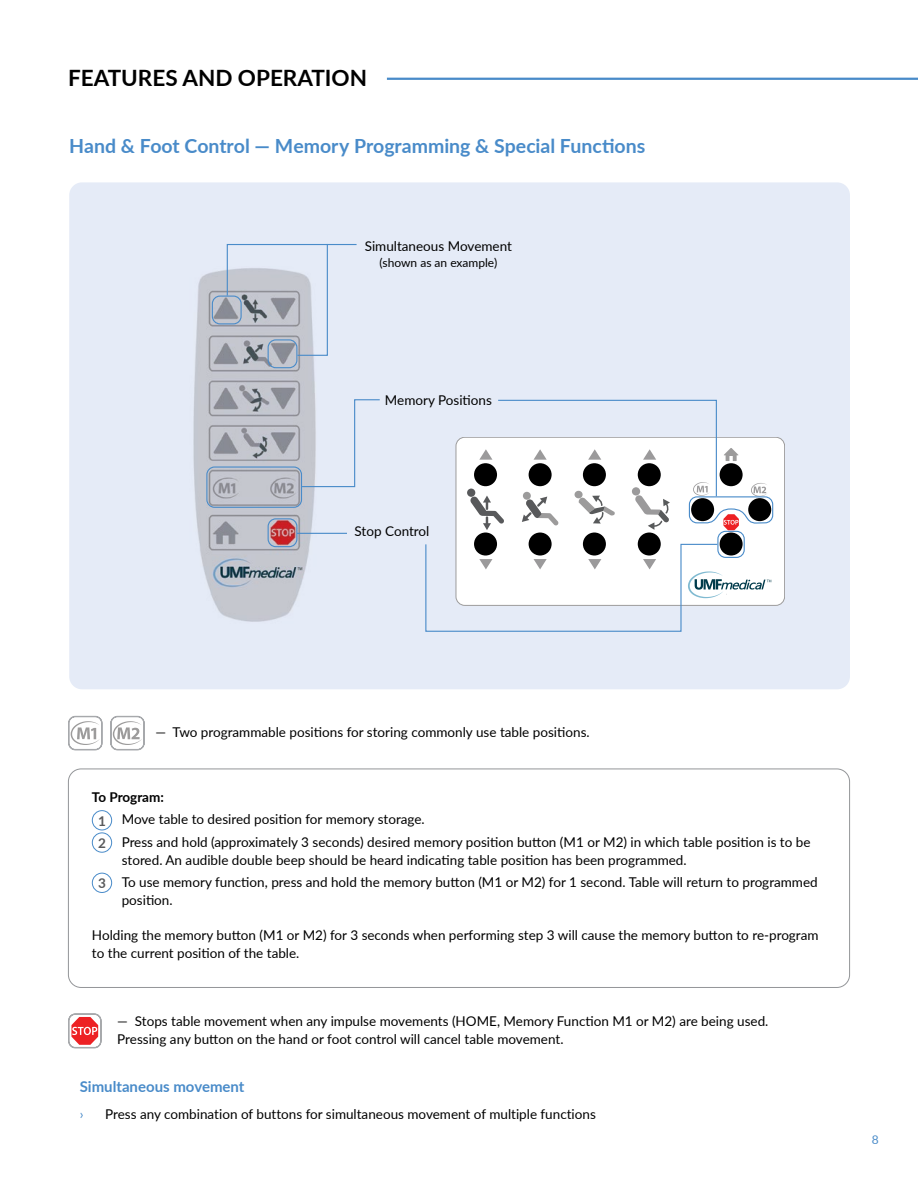
<style>
.page{position:relative;width:918px;height:1188px;background:#fff}
.page>*{position:absolute;margin:0;border:0;box-sizing:border-box;transform-origin:0 0}
.t1{font:700 22.5px "Lato";color:#000}
.t2{font:700 19.5px "Lato";color:#498bc9}
.t3{font:700 15px "Lato";color:#498bc9}
.t4{font:13.5px/22.2px "Lato";color:#000}
.t5{font:13.5px "Lato";color:#498bc9}
.t6{font:12px "Lato";color:#000}
.t7{font:12px "Lato";color:#498bc9}
.s1{font-weight:700}
.s2{font-weight:700;color:#58595b}
</style>
<div class="page">
<div style="left:69px;top:182px;width:781px;height:507px;background:#e5ebf7;border-radius:13px"></div>
<div style="left:456px;top:437px;width:329px;height:168px;background:#fff;border-radius:9px"></div>
<div style="left:474px;top:533px;width:23px;height:23px;background:#000;border-radius:50%"></div>
<div style="left:529px;top:533px;width:23px;height:23px;background:#000;border-radius:50%"></div>
<div style="left:583px;top:533px;width:23px;height:23px;background:#000;border-radius:50%"></div>
<div style="left:638px;top:533px;width:23px;height:23px;background:#000;border-radius:50%"></div>
<div style="left:720px;top:533px;width:23px;height:23px;background:#000;border-radius:50%"></div>
<div style="left:467px;top:489px;width:8px;height:8px;background:#58595b;border-radius:50%"></div>
<img style="left:193px;top:270px;width:126px;height:352px">
<hr style="left:297px;top:533px;width:50px;height:1px;background:#498bc9">
<svg style="left:301px;top:399px;width:79px;height:89px"></svg>
<div style="left:206px;top:466px;width:96px;height:42px;border:1px solid #498bc9;border-radius:8px"></div>
<div style="left:212px;top:296px;width:30px;height:28px;border:1px solid #498bc9;border-radius:8px"></div>
<div style="left:268px;top:339px;width:29px;height:29px;border:1px solid #498bc9;border-radius:8px"></div>
<div style="left:268px;top:518px;width:29px;height:29px;border:1px solid #498bc9;border-radius:8px"></div>
<div style="left:717px;top:531px;width:28px;height:27px;border:1px solid #498bc9;border-radius:8px"></div>
<svg style="left:226px;top:243px;width:131px;height:113px"></svg>
<div style="left:68px;top:769px;width:782px;height:219px;border:1px solid #939598;border-radius:13px"></div>
<svg style="left:110px;top:715px;width:35px;height:36px"></svg>
<svg style="left:68px;top:715px;width:35px;height:36px"></svg>
<div style="left:92px;top:810px;width:20px;height:20px;border:1px solid #498bc9;border-radius:50%"></div>
<div style="left:92px;top:833px;width:20px;height:20px;border:1px solid #498bc9;border-radius:50%"></div>
<div style="left:92px;top:873px;width:20px;height:20px;border:1px solid #498bc9;border-radius:50%"></div>
<svg style="left:68px;top:1013px;width:34px;height:36px"></svg>
<hr style="left:387px;top:78px;width:531px;height:2px;background:#498bc9">
<svg style="left:470px;top:399px;width:304px;height:131px"></svg>
<svg style="left:425px;top:543px;width:346px;height:89px"></svg>
<h1 class="t1" style="left:68px;top:61px;width:301px">FEATURES AND OPERATION</h1>
<h2 class="t2" style="left:69px;top:132px;width:578px">Hand &amp; Foot Control — Memory Programming &amp; Special Functions</h2>
<p class="t4" style="left:365px;top:234px;width:149px">Simultaneous Movement</p>
<p class="t6" style="left:380px;top:254px;width:119px">(shown as an example)</p>
<p class="t4" style="left:385px;top:388px;width:109px">Memory Positions</p>
<p class="t4" style="left:355px;top:520px;width:76px">Stop Control</p>
<p class="t4" style="left:155px;top:720px;width:436px">— Two programmable positions for storing commonly use table positions.</p>
<p class="t4" style="left:98px;top:786px;width:714px;text-indent:-6px"><span class="s1">To Program:<br></span><span class="s2">1</span> Move table to desired position for memory storage.<br><span class="s2">2</span> Press and hold (approximately 3 seconds) desired memory position button (M1 or M2) in which table position is to be</p>
<p class="t4" style="left:98px;top:848px;width:721px;text-indent:24px">stored. An audible double beep should be heard indicating table position has been programmed.<br><span class="s2">3</span> To use memory function, press and hold the memory button (M1 or M2) for 1 second. Table will return to programmed</p>
<p class="t4" style="left:122px;top:888px;width:52px">position.</p>
<p class="t4" style="left:92px;top:925px;width:728px;line-height:18px">Holding the memory button (M1 or M2) for 3 seconds when performing step 3 will cause the memory button to re-program to the current position of the table.</p>
<p class="t4" style="left:117px;top:1012px;width:653px;line-height:18px">— Stops table movement when any impulse movements (HOME, Memory Function M1 or M2) are being used.<br>Pressing any button on the hand or foot control will cancel table movement.</p>
<p class="t3" style="left:80px;top:1076px;width:166px">Simultaneous movement</p>
<p class="t5" style="left:80px;top:1104px;width:5px">›</p>
<p class="t4" style="left:105px;top:1102px;width:492px">Press any combination of buttons for simultaneous movement of multiple functions</p>
<p class="t7" style="left:872px;top:1131px;width:8px">8</p>
</div>
